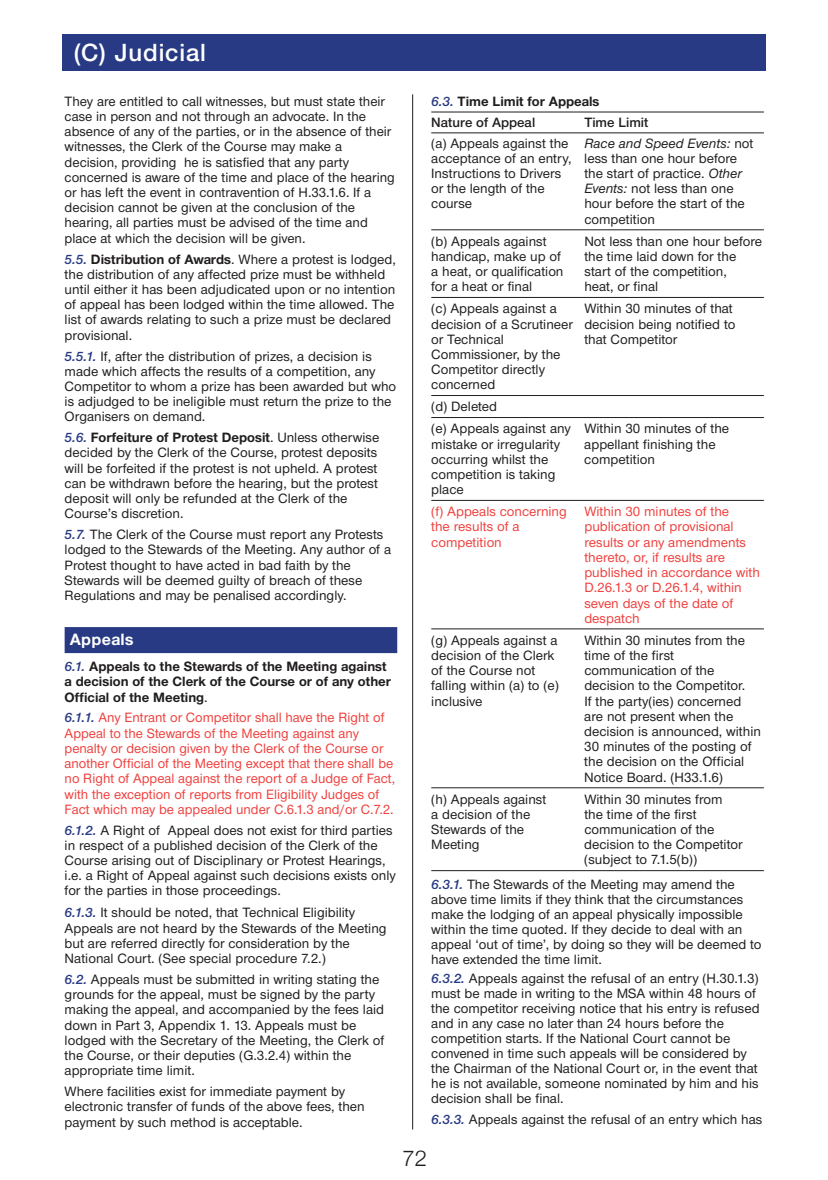
<style>
.page{position:relative;width:828px;height:1180px;background:#fff}
.page>*{position:absolute;margin:0;border:0;box-sizing:border-box;transform-origin:0 0}
.t1{font:500 24px "Helvetica Neue";letter-spacing:.035em;color:#fff}
.t2{font:300 22px "Helvetica Neue";color:#201d1d}
.t3{font:700 17px "Nimbus Sans Novus T";letter-spacing:.02em;color:#fff}
.t4{font:500 14px/15.2px "Nimbus Sans Novus T";color:#201d1d}
.t5{font:500 14px/15.2px "Nimbus Sans Novus T";color:#ef403d}
.t6{font:700 14px/15.2px "Nimbus Sans Novus T";color:#201d1d}
.s1{font-weight:600;font-style:italic;color:#283a83}
.s2{font-weight:700}
.s3{font-weight:500}
.s4{font-weight:600}
.s5{font-style:italic}
</style>
<div class="page">
<hr style="left:412px;top:94px;width:1px;height:1035px;background:#201d1d">
<div style="left:62px;top:34px;width:704px;height:37px;background:#283a83"></div>
<div style="left:65px;top:627px;width:332px;height:26px;background:#283a83"></div>
<hr style="left:431px;top:111px;width:333px;height:1px;background:#201d1d">
<hr style="left:431px;top:132px;width:333px;height:1px;background:#201d1d">
<hr style="left:431px;top:229px;width:333px;height:1px;background:#201d1d">
<hr style="left:431px;top:297px;width:333px;height:1px;background:#201d1d">
<hr style="left:431px;top:395px;width:333px;height:1px;background:#201d1d">
<hr style="left:431px;top:417px;width:333px;height:1px;background:#201d1d">
<hr style="left:431px;top:500px;width:333px;height:1px;background:#201d1d">
<hr style="left:431px;top:628px;width:333px;height:1px;background:#201d1d">
<hr style="left:431px;top:787px;width:333px;height:1px;background:#201d1d">
<hr style="left:431px;top:870px;width:333px;height:1px;background:#201d1d">
<h1 class="t1" style="left:74px;top:44px;width:134px">(C) Judicial</h1>
<p class="t4" style="left:65px;top:95px;width:332px">They are entitled to call witnesses, but must state their case in person and not through an advocate. In the absence of any of the parties, or in the absence of their witnesses, the Clerk of the Course may make a decision, providing he is satisfied that any party concerned is aware of the time and place of the hearing or has left the event in contravention of H.33.1.6. If a decision cannot be given at the conclusion of the hearing, all parties must be advised of the time and place at which the decision will be given.</p>
<p class="t4" style="left:65px;top:252px;width:333px"><span class="s1">5.5.</span> <span class="s2">Distribution of Awards</span>. Where a protest is lodged, the distribution of any affected prize must be withheld until either it has been adjudicated upon or no intention of appeal has been lodged within the time allowed. The list of awards relating to such a prize must be declared provisional.</p>
<p class="t4" style="left:65px;top:349px;width:333px"><span class="s1">5.5.1.</span> If, after the distribution of prizes, a decision is made which affects the results of a competition, any Competitor to whom a prize has been awarded but who is adjudged to be ineligible must return the prize to the Organisers on demand.</p>
<p class="t4" style="left:65px;top:431px;width:316px"><span class="s1">5.6.</span> <span class="s2">Forfeiture of Protest Deposit</span>. Unless otherwise decided by the Clerk of the Course, protest deposits will be forfeited if the protest is not upheld. A protest can be withdrawn before the hearing, but the protest deposit will only be refunded at the Clerk of the Course’s discretion.</p>
<p class="t4" style="left:65px;top:528px;width:328px"><span class="s1">5.7.</span> The Clerk of the Course must report any Protests lodged to the Stewards of the Meeting. Any author of a Protest thought to have acted in bad faith by the Stewards will be deemed guilty of breach of these Regulations and may be penalised accordingly.</p>
<p class="t3" style="left:70px;top:632px;width:65px">Appeals</p>
<p class="t6" style="left:65px;top:660px;width:328px"><span class="s1">6.1.</span> Appeals to the Stewards of the Meeting against a decision of the Clerk of the Course or of any other<br>Official of the Meeting<span class="s3">.</span></p>
<p class="t5" style="left:65px;top:711px;width:332px"><span class="s1">6.1.1.</span> Any Entrant or Competitor shall have the Right of Appeal to the Stewards of the Meeting against any penalty or decision given by the Clerk of the Course or another Official of the Meeting except that there shall be no Right of Appeal against the report of a Judge of Fact, with the exception of reports from Eligibility Judges of Fact which may be appealed under C.6.1.3 and/or C.7.2.</p>
<p class="t4" style="left:65px;top:823px;width:333px"><span class="s1">6.1.2.</span> A Right of Appeal does not exist for third parties in respect of a published decision of the Clerk of the Course arising out of Disciplinary or Protest Hearings, i.e. a Right of Appeal against such decisions exists only for the parties in those proceedings.</p>
<p class="t4" style="left:65px;top:906px;width:323px"><span class="s1">6.1.3.</span> It should be noted, that Technical Eligibility Appeals are not heard by the Stewards of the Meeting but are referred directly for consideration by the National Court. (See special procedure 7.2.)</p>
<p class="t4" style="left:65px;top:972px;width:321px"><span class="s1">6.2.</span> Appeals must be submitted in writing stating the grounds for the appeal, must be signed by the party making the appeal, and accompanied by the fees laid down in Part 3, Appendix 1. 13. Appeals must be lodged with the Secretary of the Meeting, the Clerk of the Course, or their deputies (G.3.2.4) within the appropriate time limit.</p>
<p class="t4" style="left:65px;top:1084px;width:301px">Where facilities exist for immediate payment by electronic transfer of funds of the above fees, then payment by such method is acceptable.</p>
<p class="t6" style="left:431px;top:92px;width:170px;line-height:20.8px"><span class="s1">6.3.</span> Time Limit for Appeals<br><span class="s4">Nature of Appeal</span></p>
<p class="t4" style="left:431px;top:113px;width:324px;line-height:20.8px;text-indent:153px"><span class="s4">Time Limit<br></span>(a) Appeals against the <span class="s5">Race and Speed Events:</span> not</p>
<p class="t4" style="left:431px;top:152px;width:307px">acceptance of an entry, less than one hour before<br>Instructions to Drivers</p>
<p class="t4" style="left:584px;top:167px;width:159px">the start of practice. <span class="s5">Other</span></p>
<p class="t4" style="left:431px;top:182px;width:115px">or the length of the</p>
<p class="t4" style="left:584px;top:182px;width:151px"><span class="s5">Events:</span> not less than one</p>
<p class="t4" style="left:431px;top:197px;width:42px">course</p>
<p class="t4" style="left:584px;top:197px;width:162px">hour before the start of the competition</p>
<p class="t4" style="left:431px;top:234px;width:117px">(b) Appeals against</p>
<p class="t4" style="left:584px;top:234px;width:179px">Not less than one hour before</p>
<p class="t4" style="left:431px;top:250px;width:131px">handicap, make up of</p>
<p class="t4" style="left:584px;top:250px;width:153px">the time laid down for the</p>
<p class="t4" style="left:431px;top:265px;width:134px">a heat, or qualification</p>
<p class="t4" style="left:584px;top:265px;width:144px">start of the competition,</p>
<p class="t4" style="left:431px;top:280px;width:103px">for a heat or final</p>
<p class="t4" style="left:584px;top:280px;width:75px">heat, or final</p>
<p class="t4" style="left:431px;top:302px;width:127px">(c) Appeals against a</p>
<p class="t4" style="left:431px;top:302px;width:305px;text-indent:153px">Within 30 minutes of that decision of a Scrutineer decision being notified to or Technical</p>
<p class="t4" style="left:584px;top:332px;width:94px">that Competitor</p>
<p class="t4" style="left:431px;top:348px;width:131px">Commissioner, by the<br>Competitor directly concerned</p>
<p class="t4" style="left:431px;top:397px;width:299px;line-height:22px">(d) Deleted<br>(e) Appeals against any Within 30 minutes of the</p>
<p class="t4" style="left:431px;top:437px;width:130px">mistake or irregularity</p>
<p class="t4" style="left:584px;top:437px;width:133px">appellant finishing the</p>
<p class="t4" style="left:431px;top:452px;width:119px">occurring whilst the</p>
<p class="t4" style="left:584px;top:452px;width:72px">competition</p>
<p class="t4" style="left:431px;top:468px;width:126px">competition is taking place</p>
<p class="t5" style="left:431px;top:505px;width:299px">(f) Appeals concerning Within 30 minutes of the the results of a</p>
<p class="t5" style="left:584px;top:520px;width:151px">publication of provisional</p>
<p class="t5" style="left:431px;top:535px;width:72px">competition</p>
<p class="t5" style="left:584px;top:535px;width:177px">results or any amendments thereto, or, if results are published in accordance with<br>D.26.1.3 or D.26.1.4, within seven days of the date of despatch</p>
<p class="t4" style="left:431px;top:633px;width:128px">(g) Appeals against a</p>
<p class="t4" style="left:584px;top:633px;width:162px">Within 30 minutes from the</p>
<p class="t4" style="left:431px;top:648px;width:125px">decision of the Clerk</p>
<p class="t4" style="left:584px;top:648px;width:91px">time of the first</p>
<p class="t4" style="left:431px;top:664px;width:106px">of the Course not</p>
<p class="t4" style="left:584px;top:664px;width:132px">communication of the</p>
<p class="t4" style="left:431px;top:679px;width:129px">falling within (a) to (e)</p>
<p class="t4" style="left:584px;top:679px;width:162px">decision to the Competitor.</p>
<p class="t4" style="left:431px;top:694px;width:53px">inclusive</p>
<p class="t4" style="left:584px;top:694px;width:178px">If the party(ies) concerned are not present when the decision is announced, within<br>30 minutes of the posting of the decision on the Official<br>Notice Board. (H33.1.6)</p>
<p class="t4" style="left:431px;top:792px;width:117px">(h) Appeals against</p>
<p class="t4" style="left:584px;top:792px;width:140px">Within 30 minutes from</p>
<p class="t4" style="left:431px;top:807px;width:100px">a decision of the</p>
<p class="t4" style="left:584px;top:807px;width:114px">the time of the first</p>
<p class="t4" style="left:431px;top:822px;width:94px">Stewards of the</p>
<p class="t4" style="left:584px;top:822px;width:132px">communication of the</p>
<p class="t4" style="left:431px;top:838px;width:50px">Meeting</p>
<p class="t4" style="left:584px;top:838px;width:160px">decision to the Competitor (subject to 7.1.5(b))</p>
<p class="t4" style="left:431px;top:878px;width:332px"><span class="s1">6.3.1.</span> The Stewards of the Meeting may amend the above time limits if they think that the circumstances make the lodging of an appeal physically impossible within the time quoted. If they decide to deal with an appeal ‘out of time’, by doing so they will be deemed to have extended the time limit.</p>
<p class="t4" style="left:431px;top:972px;width:330px"><span class="s1">6.3.2.</span> Appeals against the refusal of an entry (H.30.1.3) must be made in writing to the MSA within 48 hours of the competitor receiving notice that his entry is refused and in any case no later than 24 hours before the competition starts. If the National Court cannot be convened in time such appeals will be considered by the Chairman of the National Court or, in the event that he is not available, someone nominated by him and his decision shall be final.</p>
<p class="t4" style="left:431px;top:1112px;width:332px"><span class="s1">6.3.3.</span> Appeals against the refusal of an entry which has</p>
<h2 class="t2" style="left:402px;top:1144px;width:26px">72</h2>
</div>
